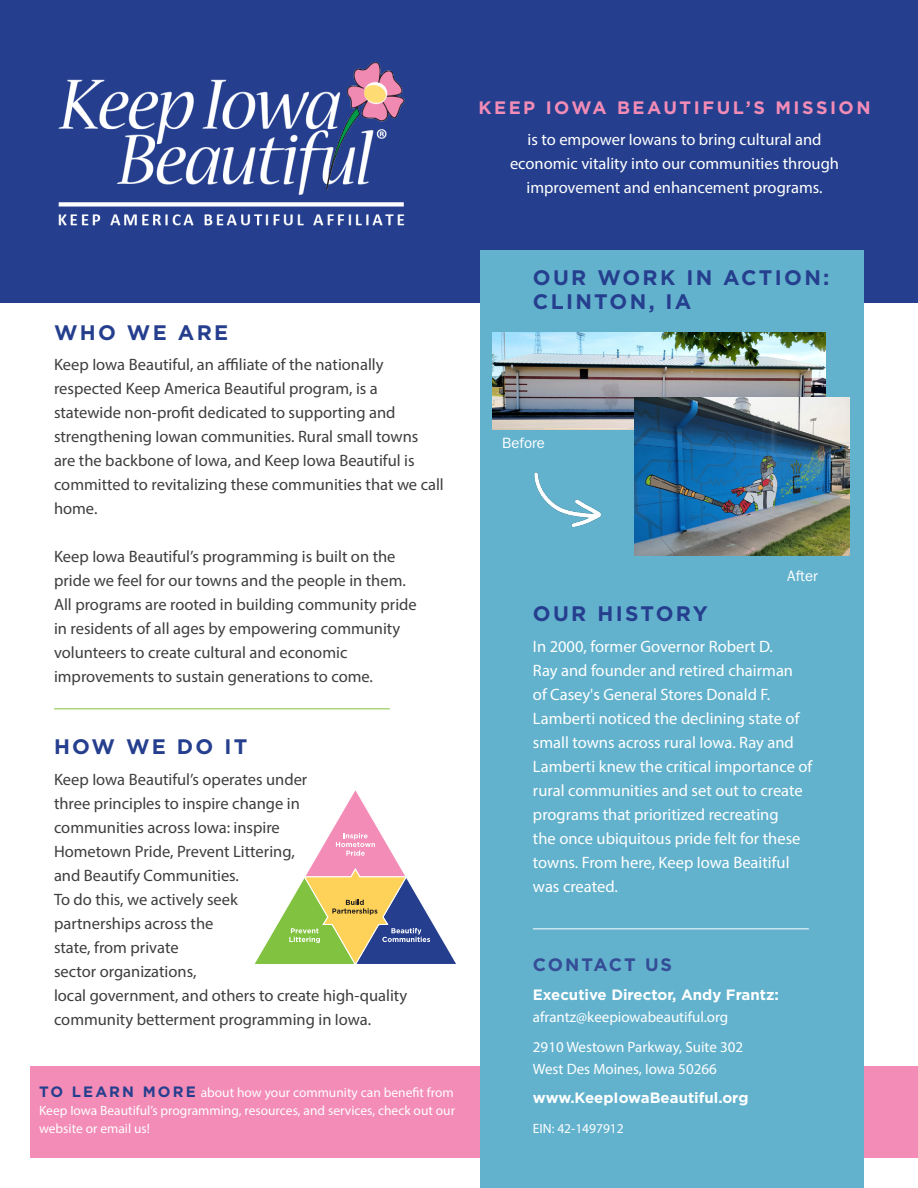
<style>
.page{position:relative;width:918px;height:1188px;background:#fff}
.page>*{position:absolute;margin:0;border:0;box-sizing:border-box;transform-origin:0 0}
.Intro_paragraph{font:700 21px/24px "Gotham";letter-spacing:.11em;color:#253f8e}
.Heading_thin{font:700 21px "Gotham";letter-spacing:.11em;color:#253f8e}
.Heading_thin-2{font:700 18px "Gotham";letter-spacing:.14em;color:#f38cb7}
.Heading_thin-3{font:700 18px "Gotham";letter-spacing:.11em;color:#354d96}
.Intro_paragraph-2{font:16.5px/24px "Myriad Pro";color:#3e3e3f}
.Intro_paragraph-3{font:16.5px/24px "Myriad Pro";color:#fff}
.Heading_thin-4{font:16.5px/24px "Myriad Pro";color:#fff;text-align:center}
.Intro_paragraph-4{font:700 15px/22.5px "Gotham";color:#fff}
.Intro_paragraph-5{font:15px "Myriad Pro";color:#fff}
.Paragraph_Style_1{font:15px "ITC Franklin Gothic Std";color:#fff}
.Heading_thin-5{font:13.5px/18px "Myriad Pro";color:#fff;text-align:justify}
.Intro_paragraph-6{font:13.5px "Myriad Pro";color:#fff}
.s1{font-family:"Gotham";font-weight:700;font-size:15px;color:#253f8e}
.s2{font-family:"Myriad Pro";font-weight:400}
</style>
<div class="page">
<div style="left:30px;top:1066px;width:888px;height:92px;background:#f38cb7"></div>
<div style="left:0;top:0;width:918px;height:302px;background:#253f8e"></div>
<img style="left:58px;top:61px;width:347px;height:165px">
<div style="left:481px;top:251px;width:383px;height:937px;background:#62b2cd"></div>
<hr style="left:533px;top:928px;width:276px;height:1px;background:#fff">
<hr style="left:54px;top:708px;width:336px;height:1px;background:#81c340">
<img style="left:492px;top:333px;width:333px;height:97px">
<img style="left:634px;top:397px;width:215px;height:159px">
<svg style="left:255px;top:790px;width:201px;height:174px"></svg>
<img style="left:534px;top:472px;width:67px;height:55px">
<p class="Heading_thin-2" style="left:478px;top:95px;width:394px">KEEP IOWA BEAUTIFUL’S MISSION</p>
<p class="Heading_thin-4" style="left:510px;top:127px;width:331px">is to empower Iowans to bring cultural and economic vitality into our communities through improvement and enhancement programs.</p>
<p class="Heading_thin" style="left:54px;top:318px;width:176px">WHO WE ARE</p>
<p class="Intro_paragraph-2" style="left:54px;top:353px;width:391px">Keep Iowa Beautiful, an affiliate of the nationally respected Keep America Beautiful program, is a statewide non-profit dedicated to supporting and strengthening Iowan communities. Rural small towns are the backbone of Iowa, and Keep Iowa Beautiful is committed to revitalizing these communities that we call home.</p>
<p class="Intro_paragraph-2" style="left:54px;top:545px;width:364px">Keep Iowa Beautiful’s programming is built on the pride we feel for our towns and the people in them.<br>All programs are rooted in building community pride in residents of all ages by empowering community volunteers to create cultural and economic improvements to sustain generations to come.</p>
<p class="Intro_paragraph" style="left:54px;top:735px;width:195px">HOW WE DO IT</p>
<p class="Intro_paragraph-2" style="left:54px;top:767px;width:355px">Keep Iowa Beautiful’s operates under<br>three principles to inspire change in<br>communities across Iowa: inspire<br>Hometown Pride, Prevent Littering,<br>and Beautify Communities.<br>To do this, we actively seek<br>partnerships across the<br>state, from private<br>sector organizations,<br>local government, and others to create high-quality community betterment programming in Iowa.</p>
<p class="Heading_thin-5" style="left:39px;top:1083px;width:418px"><span class="s1">TO LEARN MORE</span> about how your community can benefit from Keep Iowa Beautiful’s programming, resources, and services, check out our website or email us!</p>
<p class="Intro_paragraph" style="left:533px;top:266px;width:298px">OUR WORK IN ACTION:<br>CLINTON, IA</p>
<p class="Paragraph_Style_1" style="left:502px;top:435px;width:44px">Before</p>
<p class="Paragraph_Style_1" style="left:787px;top:568px;width:32px">After</p>
<p class="Intro_paragraph" style="left:533px;top:601px;width:176px">OUR HISTORY</p>
<p class="Intro_paragraph-3" style="left:533px;top:634px;width:281px">In 2000, former Governor Robert D.<br>Ray and founder and retired chairman<br>of Casey's General Stores Donald F.<br>Lamberti noticed the declining state of small towns across rural Iowa. Ray and Lamberti knew the critical importance of rural communities and set out to create programs that prioritized recreating<br>the once ubiquitous pride felt for these towns. From here, Keep Iowa Beaitiful was created.</p>
<p class="Heading_thin-3" style="left:533px;top:952px;width:141px">CONTACT US</p>
<p class="Intro_paragraph-4" style="left:533px;top:983px;width:248px">Executive Director, Andy Frantz: <span class="s2">afrantz@keepiowabeautiful.org</span></p>
<p class="Intro_paragraph-5" style="left:533px;top:1037px;width:212px">2910 Westown Parkway, Suite 302</p>
<p class="Intro_paragraph-5" style="left:533px;top:1060px;width:185px">West Des Moines, Iowa 50266</p>
<p class="Intro_paragraph-4" style="left:533px;top:1087px;width:217px">www.KeepIowaBeautiful.org</p>
<p class="Intro_paragraph-6" style="left:533px;top:1120px;width:92px">EIN: 42-1497912</p>
</div>
